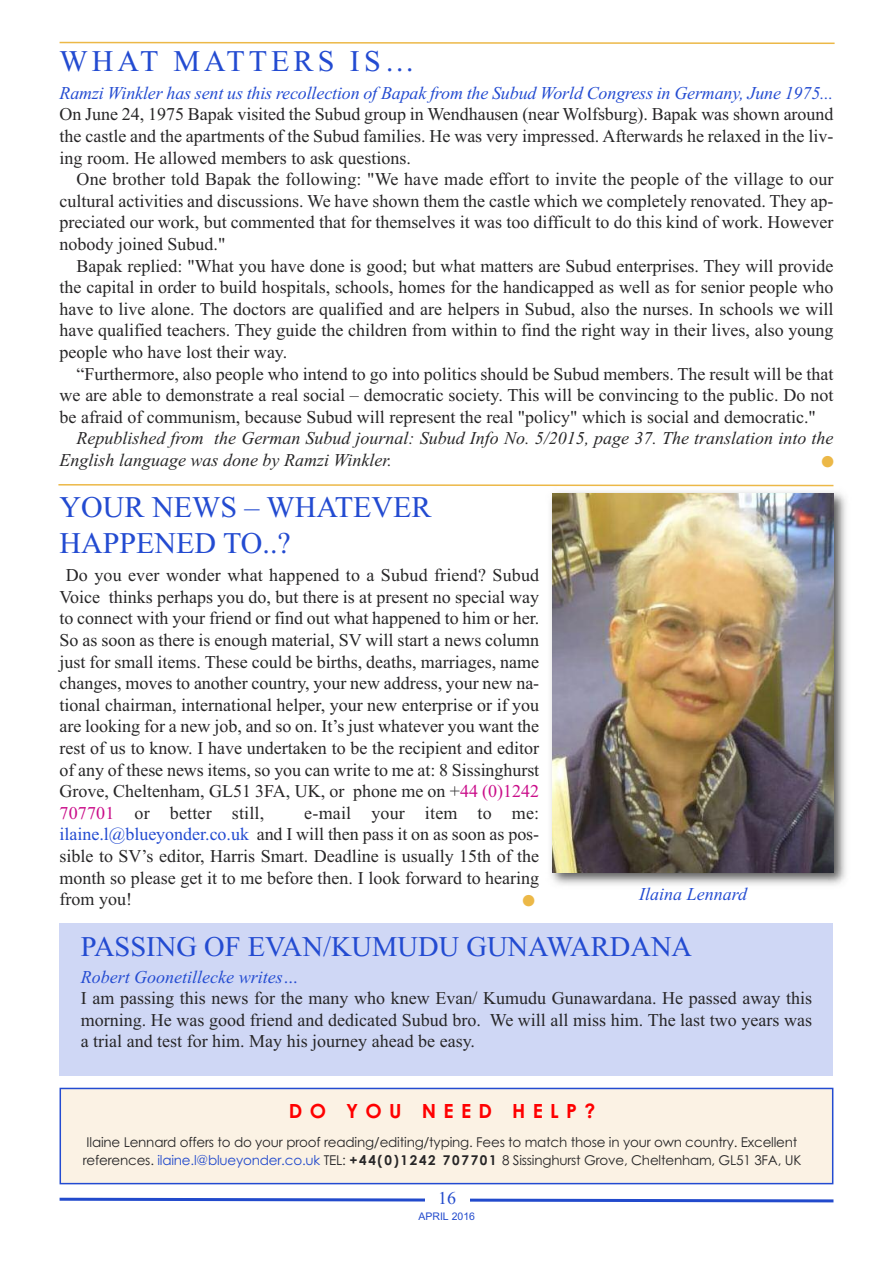
<style>
.page{position:relative;width:893px;height:1263px;background:#fff}
.page>*{position:absolute;margin:0;border:0;box-sizing:border-box;transform-origin:0 0}
.t1{font:italic 46.5px "Times New Roman";color:#ecb847}
.t2{font:30px/36px "Times New Roman";color:#234bd1}
.t3{font:30px "Times New Roman";letter-spacing:.135em;color:#234bd1}
.t4{font:28.5px "Times New Roman";color:#234bd1}
.t5{font:700 19.5px "Century Gothic";letter-spacing:.375em;color:#f00}
.t6{font:18px/21.6px "Times New Roman";color:#272627;text-align:justify}
.t7{font:italic 18px "Times New Roman";letter-spacing:-.01em;color:#234bd1}
.t8{font:italic 18px/21.6px "Times New Roman";color:#272627}
.t9{font:18px "Times New Roman";color:#224acc}
.t10{font:13.5px/18px "Century Gothic";letter-spacing:-.015em;color:#272627}
.t11{font:10.5px "Arial";color:#224acc}
.s1{color:#ca0d89}
.s2{color:#234bd1}
.s3{color:#224acc}
.s4{font-weight:700}
</style>
<div class="page">
<div style="left:60px;top:923px;width:773px;height:153px;background:#cfd7f5"></div>
<svg style="left:59px;top:1197px;width:775px;height:6px"></svg>
<div style="left:425px;top:1192px;width:44px;height:37px;background:#fff"></div>
<svg style="left:59px;top:41px;width:776px;height:3px"></svg>
<img style="left:550px;top:492px;width:296px;height:393px">
<img style="left:553px;top:493px;width:280px;height:379px">
<div style="left:61px;top:1089px;width:771px;height:94px;background:#fbf2e4"></div>
<div style="left:60px;top:1088px;width:773px;height:96px;border:2px solid #234bd1"></div>
<svg style="left:58px;top:484px;width:776px;height:3px"></svg>
<h2 class="t3" style="left:60px;top:43px;width:357px">WHAT MATTERS IS…</h2>
<p class="t7" style="left:60px;top:82px;width:775px">Ramzi Winkler has sent us this recollection of Bapak from the Subud World Congress in Germany, June 1975...</p>
<p class="t6" style="left:60px;top:103px;width:775px">On June 24, 1975 Bapak visited the Subud group in Wendhausen (near Wolfsburg). Bapak was shown around the castle and the apartments of the Subud families. He was very impressed. Afterwards he relaxed in the liv&shy;ing room. He allowed members to ask questions.</p>
<p class="t6" style="left:60px;top:168px;width:775px;text-indent:17px">One brother told Bapak the following: "We have made effort to invite the people of the village to our cultural activities and discussions. We have shown them the castle which we completely renovated. They ap&shy;preciated our work, but commented that for themselves it was too difficult to do this kind of work. However nobody joined Subud."</p>
<p class="t6" style="left:60px;top:254px;width:775px;text-indent:17px">Bapak replied: "What you have done is good; but what matters are Subud enterprises. They will provide the capital in order to build hospitals, schools, homes for the handicapped as well as for senior people who have to live alone. The doctors are qualified and are helpers in Subud, also the nurses. In schools we will have qualified teachers. They guide the children from within to find the right way in their lives, also young people who have lost their way.</p>
<p class="t6" style="left:60px;top:362px;width:775px;text-indent:17px">“Furthermore, also people who intend to go into politics should be Subud members. The result will be that we are able to demonstrate a real social – democratic society. This will be convincing to the public. Do not be afraid of communism, because Subud will represent the real "policy" which is social and democratic."</p>
<p class="t8" style="left:60px;top:427px;width:775px;text-indent:17px">Republished from the German Subud journal: Subud Info No. 5/2015, page 37. The translation into the<br>English language was done by Ramzi Winkler.</p>
<h2 class="t2" style="left:60px;top:489px;width:373px">YOUR NEWS – WHATEVER<br>HAPPENED TO..?</h2>
<p class="t6" style="left:60px;top:564px;width:481px;text-indent:6px">Do you ever wonder what happened to a Subud friend? Subud Voice thinks perhaps you do, but there is at present no special way to connect with your friend or find out what happened to him or her.<br>So as soon as there is enough material, SV will start a news column just for small items. These could be births, deaths, marriages, name changes, moves to another country, your new address, your new na&shy;tional chairman, international helper, your new enterprise or if you are looking for a new job, and so on. It’s just whatever you want the rest of us to know. I have undertaken to be the recipient and editor of any of these news items, so you can write to me at: 8 Sissinghurst Grove, Cheltenham, GL51 3FA, UK, or phone me on +<span class="s1">44 (0)1242<br>707701</span> or better still,</p>
<h1 class="t1" style="left:820px;top:434px;width:18px">•</h1>
<p class="t6" style="left:60px;top:802px;width:481px;text-indent:245px">e-mail your item to me: <span class="s2">ilaine.l@blueyonder.co.uk</span> and I will then pass it on as soon as pos&shy;sible to SV’s editor, Harris Smart. Deadline is usually 15th of the month so please get it to me before then. I look forward to hearing from you!</p>
<h3 class="t4" style="left:81px;top:929px;width:613px">PASSING OF EVAN/KUMUDU GUNAWARDANA</h3>
<p class="t7" style="left:81px;top:966px;width:219px">Robert Goonetillecke writes…</p>
<p class="t6" style="left:81px;top:987px;width:733px">I am passing this news for the many who knew Evan/ Kumudu Gunawardana. He passed away this morning. He was good friend and dedicated Subud bro. We will all miss him. The last two years was a trial and test for him. May his journey ahead be easy.</p>
<p class="t7" style="left:639px;top:883px;width:109px">Ilaina Lennard</p>
<h1 class="t1" style="left:520px;top:873px;width:18px">•</h1>
<p class="t5" style="left:289px;top:1100px;width:308px">DO YOU NEED HELP?</p>
<p class="t10" style="left:83px;top:1133px;width:720px">Ilaine Lennard offers to do your proof reading/editing/typing. Fees to match those in your own country. Excellent references. <span class="s3">ilaine.l@blueyonder.co.uk</span> TEL: <span class="s4">+44(0)1242 707701</span> 8 Sissinghurst Grove, Cheltenham, GL51 3FA, UK</p>
<p class="t9" style="left:438px;top:1188px;width:19px">16</p>
<p class="t11" style="left:418px;top:1210px;width:58px">APRIL 2016</p>
</div>
